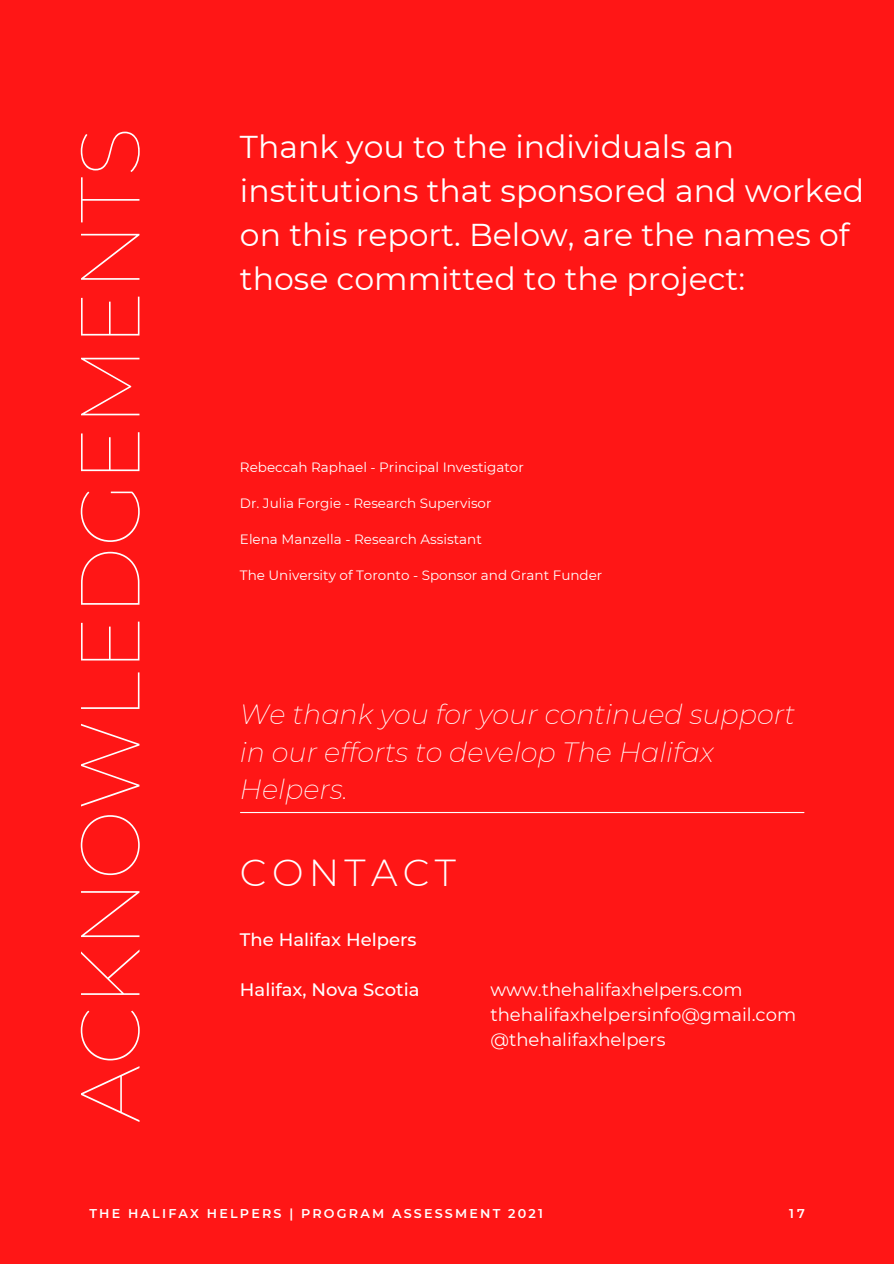
<style>
.page{position:relative;width:894px;height:1264px;background:#fff}
.page>*{position:absolute;margin:0;border:0;box-sizing:border-box;transform-origin:0 0}
.t1{font:100 83.4px "Montserrat";color:#fff}
.t2{font:300 37.5px "Montserrat";letter-spacing:.14em;color:#fff}
.t3{font:31.5px/44px "Montserrat";color:#fff}
.t4{font:italic 200 27.15px/37.2px "Montserrat";color:#fff}
.t5{font:18px "Montserrat";color:#fff}
.t6{font:500 18px "Montserrat";color:#fff}
.t7{font:13.5px "Montserrat";color:#fff}
.t8{font:600 12.75px "Montserrat";letter-spacing:.17em;color:#fff}
</style>
<div class="page">
<div style="left:0;top:0;width:893px;height:1263px;background:#ff1616"></div>
<hr style="left:240px;top:812px;width:563px;height:1px;background:#fff">
<p class="t1" style="left:59px;top:1122px;width:997px;rotate:-90deg">ACKNOWLEDGEMENTS</p>
<p class="t3" style="left:240px;top:125px;width:625px">Thank you to the individuals an institutions that sponsored and worked on this report. Below, are the names of those committed to the project:</p>
<p class="t7" style="left:240px;top:459px;width:285px">Rebeccah Raphael - Principal Investigator</p>
<p class="t7" style="left:240px;top:495px;width:253px">Dr. Julia Forgie - Research Supervisor</p>
<p class="t7" style="left:240px;top:531px;width:243px">Elena Manzella - Research Assistant</p>
<p class="t7" style="left:240px;top:567px;width:364px">The University of Toronto - Sponsor and Grant Funder</p>
<p class="t4" style="left:240px;top:696px;width:556px">We thank you for your continued support in our efforts to develop The Halifax<br>Helpers.</p>
<p class="t2" style="left:240px;top:850px;width:217px">CONTACT</p>
<p class="t6" style="left:240px;top:928px;width:178px">The Halifax Helpers</p>
<p class="t6" style="left:240px;top:978px;width:181px">Halifax, Nova Scotia</p>
<p class="t5" style="left:490px;top:978px;width:254px">www.thehalifaxhelpers.com</p>
<p class="t5" style="left:490px;top:1003px;width:307px">thehalifaxhelpersinfo@gmail.com</p>
<p class="t5" style="left:490px;top:1028px;width:176px">@thehalifaxhelpers</p>
<p class="t8" style="left:89px;top:1205px;width:455px">THE HALIFAX HELPERS | PROGRAM ASSESSMENT 2021</p>
<p class="t8" style="left:789px;top:1205px;width:17px">17</p>
</div>
